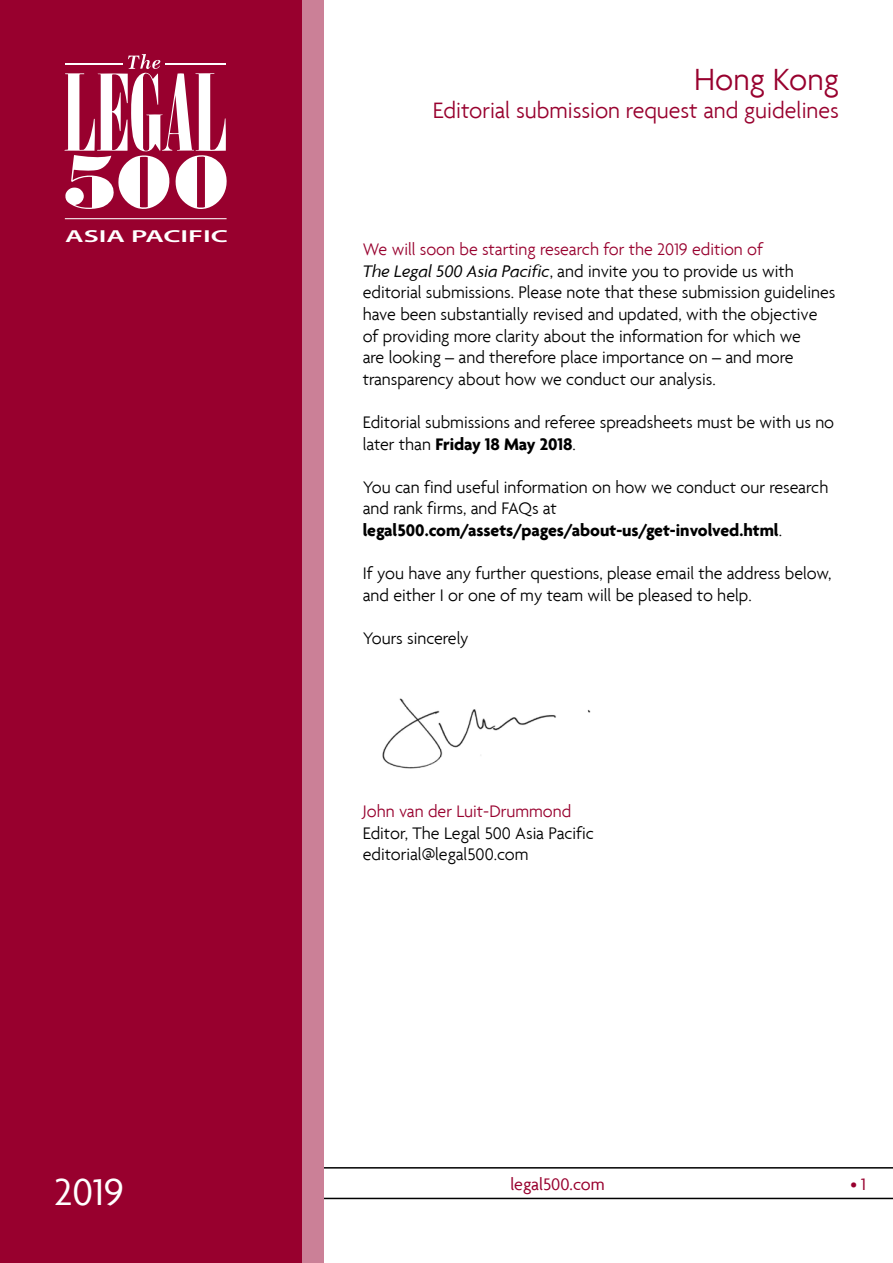
<style>
.page{position:relative;width:893px;height:1263px;background:#fff}
.page>*{position:absolute;margin:0;border:0;box-sizing:border-box;transform-origin:0 0}
.t1{font:40.5px "Agenda";color:#fff}
.t2{font:300 33px "Agenda";color:#98002e}
.t3{font:300 24px "Agenda";color:#98002e}
.t4{font:300 18px/21.6px "Agenda";color:#000}
.t5{font:300 18px "Agenda";color:#98002e}
.t6{font:18px "Agenda";color:#98002e}
.t7{font:600 17.4px "Myriad Pro";color:#fff;scale:1.68 1}
.s1{color:#98002e}
.s2{font-weight:400;font-style:italic}
.s3{font-weight:700}
</style>
<div class="page">
<svg style="left:323px;top:1167px;width:570px;height:32px"></svg>
<div style="left:0;top:0;width:323px;height:1263px;background:#cb8097"></div>
<div style="left:0;top:0;width:302px;height:1263px;background:#98002e"></div>
<svg style="left:64px;top:54px;width:163px;height:155px"></svg>
<hr style="left:65px;top:64px;width:58px;height:1px;background:#fff">
<hr style="left:165px;top:64px;width:61px;height:1px;background:#fff">
<hr style="left:65px;top:218px;width:162px;height:1px;background:#fff">
<img style="left:382px;top:698px;width:209px;height:71px">
<p class="t7" style="left:65px;top:225px;width:98px">ASIA PACIFIC</p>
<h1 class="t1" style="left:54px;top:1168px;width:71px">2019</h1>
<h2 class="t2" style="left:694px;top:60px;width:146px">Hong Kong</h2>
<h3 class="t3" style="left:433px;top:96px;width:408px">Editorial submission request and guidelines</h3>
<p class="t4" style="left:363px;top:238px;width:474px"><span class="s1">We will soon be starting research for the 2019 edition of<br></span><span class="s2">The Legal 500 Asia Pacific</span>, and invite you to provide us with editorial submissions. Please note that these submission guidelines have been substantially revised and updated, with the objective of providing more clarity about the information for which we<br>are looking – and therefore place importance on – and more transparency about how we conduct our analysis.</p>
<p class="t4" style="left:363px;top:411px;width:473px">Editorial submissions and referee spreadsheets must be with us no later than <span class="s3">Friday 18 May 2018</span>.</p>
<p class="t4" style="left:363px;top:476px;width:467px">You can find useful information on how we conduct our research and rank firms, and FAQs at <span class="s3">legal500.com/assets/pages/about-us/get-involved.html</span>.</p>
<p class="t4" style="left:363px;top:562px;width:470px">If you have any further questions, please email the address below, and either I or one of my team will be pleased to help.</p>
<p class="t4" style="left:363px;top:627px;width:107px">Yours sincerely</p>
<p class="t5" style="left:363px;top:800px;width:210px">John van der Luit-Drummond</p>
<p class="t4" style="left:363px;top:822px;width:233px">Editor, The Legal 500 Asia Pacific editorial@legal500.com</p>
<p class="t6" style="left:510px;top:1173px;width:96px">legal500.com</p>
<p class="t6" style="left:850px;top:1173px;width:17px">•1</p>
</div>
